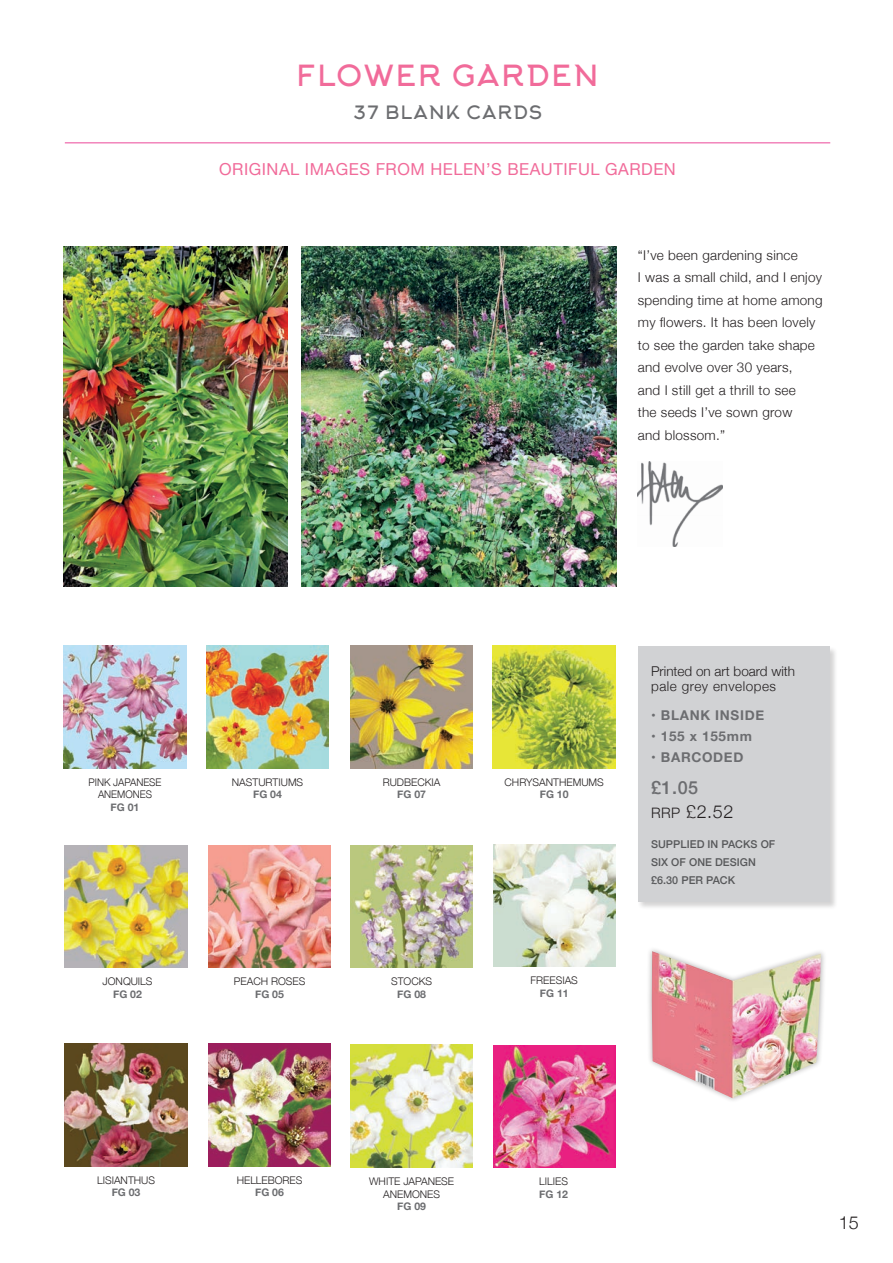
<style>
.page{position:relative;width:893px;height:1263px;background:#fff}
.page>*{position:absolute;margin:0;border:0;box-sizing:border-box;transform-origin:0 0}
.RANGE{font:28.5px "Arkhip";letter-spacing:.04em;color:#f16b9a}
.MESSAGE{font:18px "Arkhip";letter-spacing:.04em;color:#6c6d70}
.Paragraph_Style_6{font:300 18px "Helvetica Neue";color:#231f20}
.t1{font:500 18px "Helvetica Neue";color:#6c6d70}
.t2{font:16.5px "Helvetica Neue";letter-spacing:.03em;color:#f16b9a}
.size{font:300 13.5px/22.5px "Helvetica Neue";letter-spacing:.02em;color:#231f20}
.size-2{font:700 13.5px "Helvetica Neue";letter-spacing:.05em;color:#6c6d70}
.size-3{font:300 13.5px "Helvetica Neue";color:#231f20}
.size-4{font:300 13.5px "Helvetica Neue";letter-spacing:.04em;color:#231f20}
.size-5{font:500 10.8px "Helvetica Neue";letter-spacing:.005em;color:#57585a}
.Paragraph_Style_6-2{font:300 10.5px/12.6px "Helvetica Neue";color:#231f20;text-align:center}
.Paragraph_Style_9{font:700 10.5px "Helvetica Neue";color:#6c6d70}
.Paragraph_Style_4{font:300 10.5px/12.6px "Helvetica Neue";color:#231f20;text-align:center;scale:.95 1}
.s1{font-size:14.4px}
</style>
<div class="page">
<hr style="left:65px;top:142px;width:765px;height:1px;background:#eb489a">
<img style="left:302px;top:247px;width:315px;height:340px">
<div style="left:637px;top:646px;width:201px;height:264px;background:#231f20;opacity:.2"></div>
<div style="left:638px;top:646px;width:191px;height:255px;background:#d1d2d4"></div>
<div style="left:646px;top:946px;width:180px;height:157px;background:#231f20;opacity:.35"></div>
<img style="left:652px;top:951px;width:169px;height:147px">
<img style="left:65px;top:845px;width:122px;height:123px">
<img style="left:65px;top:1043px;width:122px;height:123px">
<img style="left:208px;top:845px;width:123px;height:123px">
<img style="left:208px;top:1044px;width:123px;height:122px">
<img style="left:350px;top:845px;width:123px;height:123px">
<img style="left:350px;top:1045px;width:123px;height:122px">
<img style="left:350px;top:646px;width:123px;height:122px">
<img style="left:493px;top:646px;width:122px;height:122px">
<img style="left:64px;top:646px;width:122px;height:122px">
<img style="left:206px;top:646px;width:123px;height:122px">
<img style="left:493px;top:844px;width:122px;height:122px">
<img style="left:493px;top:1045px;width:122px;height:122px">
<img style="left:638px;top:461px;width:84px;height:86px">
<img style="left:64px;top:247px;width:223px;height:340px">
<p class="RANGE" style="left:296px;top:59px;width:304px">FLOWER GARDEN</p>
<p class="MESSAGE" style="left:353px;top:101px;width:191px">37 BLANK CARDS</p>
<p class="t2" style="left:219px;top:157px;width:458px">ORIGINAL IMAGES FROM HELEN’S BEAUTIFUL GARDEN</p>
<p class="size" style="left:638px;top:243px;width:162px">“I’ve been gardening since</p>
<p class="size" style="left:638px;top:265px;width:186px">I was a small child, and I enjoy spending time at home among my flowers. It has been lovely to see the garden take shape and evolve over 30 years,</p>
<p class="size" style="left:638px;top:378px;width:159px">and I still get a thrill to see</p>
<p class="size" style="left:638px;top:400px;width:156px">the seeds I’ve sown grow</p>
<p class="size" style="left:638px;top:423px;width:89px">and blossom.”</p>
<p class="Paragraph_Style_4" style="left:89px;top:775px;width:78px">PINK JAPANESE<br>ANEMONES</p>
<p class="Paragraph_Style_9" style="left:111px;top:799px;width:30px">FG 01</p>
<p class="Paragraph_Style_6-2" style="left:232px;top:775px;width:73px">NASTURTIUMS</p>
<p class="Paragraph_Style_9" style="left:253px;top:786px;width:30px">FG 04</p>
<p class="Paragraph_Style_6-2" style="left:383px;top:775px;width:59px">RUDBECKIA</p>
<p class="Paragraph_Style_9" style="left:397px;top:786px;width:30px">FG 07</p>
<p class="Paragraph_Style_6-2" style="left:505px;top:775px;width:101px">CHRYSANTHEMUMS</p>
<p class="Paragraph_Style_9" style="left:540px;top:786px;width:30px">FG 10</p>
<p class="size-3" style="left:651px;top:660px;width:146px">Printed on art board with</p>
<p class="size-4" style="left:651px;top:675px;width:127px">pale grey envelopes</p>
<p class="size-2" style="left:651px;top:704px;width:114px">• BLANK INSIDE</p>
<p class="size-2" style="left:651px;top:725px;width:102px">• 155 x 155mm</p>
<p class="size-2" style="left:651px;top:746px;width:94px">• BARCODED</p>
<p class="t1" style="left:651px;top:773px;width:49px">£1.05</p>
<p class="Paragraph_Style_6" style="left:651px;top:797px;width:84px"><span class="s1">RRP</span> £2.52</p>
<p class="size-5" style="left:651px;top:835px;width:126px">SUPPLIED IN PACKS OF</p>
<p class="size-5" style="left:651px;top:853px;width:106px">SIX OF ONE DESIGN</p>
<p class="size-5" style="left:651px;top:871px;width:86px">£6.30 PER PACK</p>
<p class="Paragraph_Style_6-2" style="left:103px;top:974px;width:51px">JONQUILS</p>
<p class="Paragraph_Style_9" style="left:113px;top:986px;width:30px">FG 02</p>
<p class="Paragraph_Style_6-2" style="left:234px;top:974px;width:73px">PEACH ROSES</p>
<p class="Paragraph_Style_9" style="left:255px;top:986px;width:30px">FG 05</p>
<p class="Paragraph_Style_6-2" style="left:391px;top:974px;width:43px">STOCKS</p>
<p class="Paragraph_Style_9" style="left:397px;top:986px;width:30px">FG 08</p>
<p class="Paragraph_Style_6-2" style="left:531px;top:973px;width:49px">FREESIAS</p>
<p class="Paragraph_Style_9" style="left:540px;top:985px;width:30px">FG 11</p>
<p class="Paragraph_Style_6-2" style="left:97px;top:1173px;width:59px">LISIANTHUS</p>
<p class="Paragraph_Style_9" style="left:112px;top:1184px;width:30px">FG 03</p>
<p class="Paragraph_Style_6-2" style="left:237px;top:1173px;width:67px">HELLEBORES</p>
<p class="Paragraph_Style_9" style="left:255px;top:1184px;width:30px">FG 06</p>
<p class="Paragraph_Style_6-2" style="left:369px;top:1174px;width:87px">WHITE JAPANESE<br>ANEMONES</p>
<p class="Paragraph_Style_9" style="left:397px;top:1198px;width:30px">FG 09</p>
<p class="Paragraph_Style_6-2" style="left:539px;top:1174px;width:30px">LILIES</p>
<p class="Paragraph_Style_9" style="left:539px;top:1186px;width:30px">FG 12</p>
<p class="Paragraph_Style_6" style="left:839px;top:1208px;width:22px">15</p>
</div>
